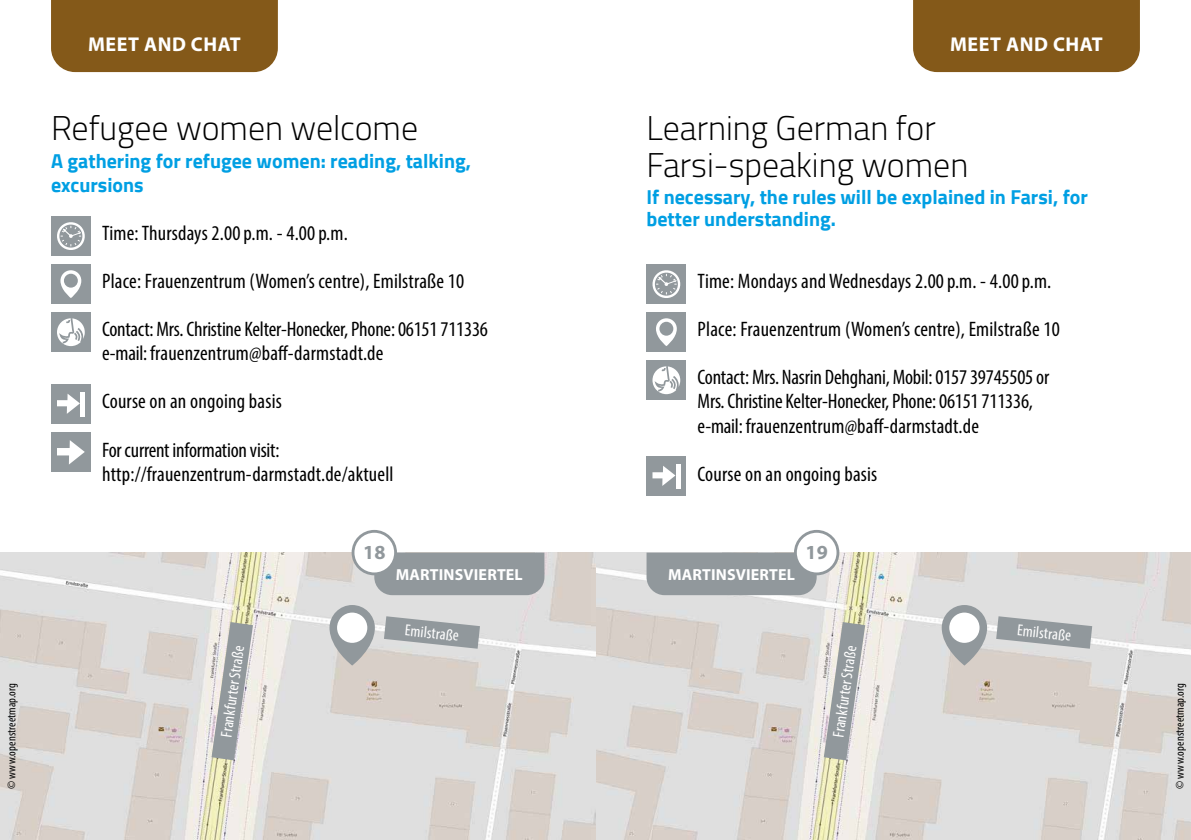
<style>
.page{position:relative;width:1191px;height:840px;background:#fff}
.page>*{position:absolute;margin:0;border:0;box-sizing:border-box;transform-origin:0 0}
.t1{font:300 34px/36px "Cairo";color:#000}
.t2{font:condensed 21px/24px "Myriad Pro";letter-spacing:.005em;color:#000}
.t3{font:700 20px/24px "Cairo";color:#009fe3}
.t4{font:700 20px "Myriad Pro";letter-spacing:.03em;color:#fff}
.t5{font:700 20px "Myriad Pro";color:#91989c}
.t6{font:condensed 16px "Myriad Pro";color:#fff}
.t7{font:700 16px "Myriad Pro";letter-spacing:.01em;color:#fff}
.t8{font:condensed 12px "Myriad Pro";letter-spacing:.01em;color:#000}
</style>
<div class="page">
<img style="left:0;top:552px;width:1191px;height:287px">
<svg style="left:941px;top:604px;width:46px;height:61px;background:#a5a9ac"></svg>
<div style="left:949px;top:612px;width:30px;height:30px;background:#fff;border-radius:50%"></div>
<svg style="left:996px;top:616px;width:96px;height:32px;background:#a8adb0"></svg>
<svg style="left:823px;top:621px;width:42px;height:139px;background:#babbbc"></svg>
<svg style="left:329px;top:604px;width:46px;height:61px;background:#a5a9ab"></svg>
<div style="left:337px;top:612px;width:30px;height:30px;background:#fff;border-radius:50%"></div>
<svg style="left:384px;top:616px;width:96px;height:32px;background:#a8adb0"></svg>
<svg style="left:211px;top:621px;width:42px;height:139px;background:#babbbc"></svg>
<div style="left:51px;top:216px;width:40px;height:40px;background:#91989c"></div>
<svg style="left:57px;top:222px;width:28px;height:28px"></svg>
<div style="left:51px;top:264px;width:40px;height:40px;background:#91989c"></div>
<svg style="left:60px;top:270px;width:21px;height:28px"></svg>
<div style="left:64px;top:273px;width:14px;height:14px;background:#91989c;border-radius:50%"></div>
<div style="left:51px;top:312px;width:40px;height:40px;background:#91989c"></div>
<svg style="left:57px;top:318px;width:28px;height:28px"></svg>
<div style="left:51px;top:384px;width:40px;height:40px;background:#91989c"></div>
<div style="left:80px;top:392px;width:5px;height:24px;background:#fff"></div>
<svg style="left:57px;top:394px;width:23px;height:19px"></svg>
<div style="left:51px;top:432px;width:40px;height:40px;background:#91989c"></div>
<svg style="left:57px;top:440px;width:28px;height:24px"></svg>
<div style="left:913px;top:0;width:227px;height:72px;background:#845919"></div>
<div style="left:646px;top:552px;width:170px;height:43px;background:#91989c"></div>
<div style="left:51px;top:0;width:227px;height:72px;background:#845919"></div>
<div style="left:374px;top:552px;width:170px;height:43px;background:#91989c"></div>
<div style="left:646px;top:264px;width:40px;height:40px;background:#91989c"></div>
<svg style="left:652px;top:270px;width:29px;height:28px"></svg>
<div style="left:646px;top:312px;width:40px;height:40px;background:#91989c"></div>
<svg style="left:656px;top:318px;width:21px;height:28px"></svg>
<div style="left:659px;top:321px;width:14px;height:14px;background:#91989c;border-radius:50%"></div>
<div style="left:646px;top:360px;width:40px;height:40px;background:#91989c"></div>
<svg style="left:652px;top:366px;width:28px;height:28px"></svg>
<div style="left:646px;top:456px;width:40px;height:40px;background:#91989c"></div>
<hr style="left:676px;top:464px;width:4px;height:24px;background:#fff">
<svg style="left:652px;top:466px;width:23px;height:19px"></svg>
<svg style="left:351px;top:529px;width:46px;height:46px"></svg>
<div style="left:354px;top:532px;width:40px;height:40px;background:#fff;border-radius:50%"></div>
<svg style="left:794px;top:529px;width:45px;height:46px"></svg>
<div style="left:797px;top:532px;width:39px;height:40px;background:#fff;border-radius:50%"></div>
<p class="t4" style="left:88px;top:31px;width:154px">MEET AND CHAT</p>
<h1 class="t1" style="left:51px;top:110px;width:368px">Refugee women welcome</h1>
<p class="t3" style="left:51px;top:149px;width:421px">A gathering for refugee women: reading, talking, excursions</p>
<p class="t2" style="left:102px;top:221px;width:247px">Time: Thursdays 2.00p.m. - 4.00p.m.</p>
<p class="t2" style="left:102px;top:269px;width:364px">Place: Frauenzentrum (Women’s centre), Emilstraße 10</p>
<p class="t2" style="left:102px;top:317px;width:387px">Contact: Mrs. Christine Kelter-Honecker, Phone: 06151 711336 e-mail: frauenzentrum@baff-darmstadt.de</p>
<p class="t2" style="left:102px;top:389px;width:181px">Course on an ongoing basis</p>
<p class="t2" style="left:102px;top:437px;width:293px">For current information visit: http://frauenzentrum-darmstadt.de/aktuell</p>
<p class="t4" style="left:950px;top:31px;width:154px">MEET AND CHAT</p>
<h1 class="t1" style="left:646px;top:110px;width:323px">Learning German for<br>Farsi-speaking women</h1>
<p class="t3" style="left:646px;top:186px;width:443px;line-height:22px">If necessary, the rules will be explained in Farsi, for better understanding.</p>
<p class="t2" style="left:697px;top:269px;width:355px">Time: Mondays and Wednesdays 2.00p.m. - 4.00p.m.</p>
<p class="t2" style="left:697px;top:317px;width:364px">Place: Frauenzentrum (Women’s centre), Emilstraße 10</p>
<p class="t2" style="left:697px;top:365px;width:353px">Contact: Mrs. Nasrin Dehghani, Mobil: 0157 39745505 or<br>Mrs. Christine Kelter-Honecker, Phone: 06151 711336, e-mail: frauenzentrum@baff-darmstadt.de</p>
<p class="t2" style="left:697px;top:461px;width:181px">Course on an ongoing basis</p>
<p class="t5" style="left:363px;top:539px;width:24px">18</p>
<p class="t5" style="left:805px;top:539px;width:24px">19</p>
<p class="t7" style="left:396px;top:563px;width:128px">MARTINSVIERTEL</p>
<p class="t6" style="left:406px;top:620px;width:56px;rotate:6deg">Emilstraße</p>
<p class="t7" style="left:668px;top:563px;width:128px">MARTINSVIERTEL</p>
<p class="t6" style="left:1018px;top:620px;width:56px;rotate:6deg">Emilstraße</p>
<p class="t6" style="left:217px;top:735px;width:94px;rotate:-82deg">Frankfurter Straße</p>
<p class="t6" style="left:829px;top:735px;width:94px;rotate:-82deg">Frankfurter Straße</p>
<p class="t8" style="left:4px;top:788px;width:107px;rotate:-90deg">© www.openstreetmap.org</p>
<p class="t8" style="left:1172px;top:788px;width:107px;rotate:-90deg">© www.openstreetmap.org</p>
</div>
